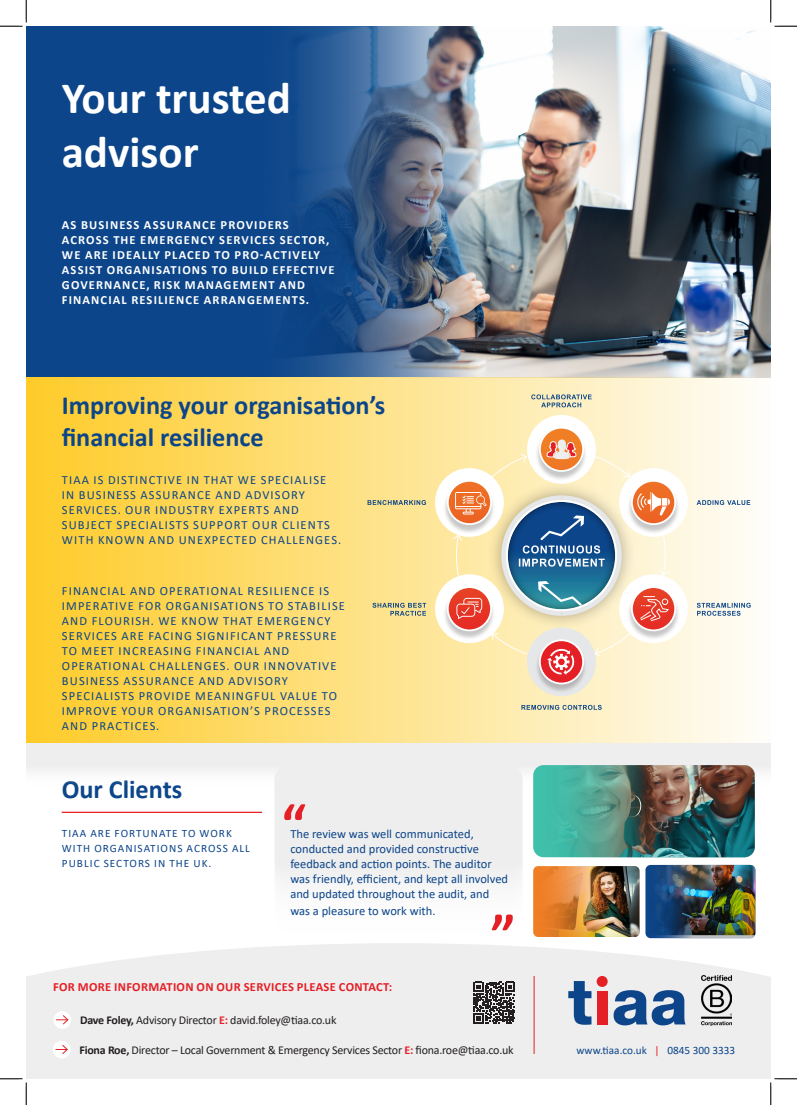
<style>
.page{position:relative;width:797px;height:1105px;background:#fff}
.page>*{position:absolute;margin:0;border:0;box-sizing:border-box;transform-origin:0 0}
.t1{font:700 56.25px "Calibri";color:#e41f25}
.t2{font:700 45px "Calibri";color:#fff}
.t3{font:700 26.25px "Calibri";color:#0c4589}
.t4{font:12.5px/15px "Calibri";letter-spacing:.09em;color:#0c4589}
.t5{font:12.5px/15px "Calibri";color:#0c4589}
.t6{font:700 12.5px/15px "Calibri";letter-spacing:.09em;color:#fff}
.t7{font:700 12.5px "Calibri";letter-spacing:.025em;color:#e41f25}
.t8{font:12px "Calibri";letter-spacing:-.02em;color:#231f20}
.t9{font:11.25px/15px "Calibri";letter-spacing:.09em;color:#0c4589}
.t10{font:11.25px "Calibri";color:#0c4589}
.s1{font-weight:700}
.s2{font-weight:700;color:#e41f25}
.s3{color:#e41f25}
</style>
<div class="page">
<div style="left:274px;top:765px;width:248px;height:172px;background:linear-gradient(to right,#f3f3f4,#f3f3f4);border-radius:14px"></div>
<div style="left:26px;top:26px;width:744px;height:351px;background:#0c4589"></div>
<img style="left:296px;top:26px;width:474px;height:351px">
<hr style="left:62px;top:812px;width:200px;height:1px;background:#e41f25">
<div style="left:26px;top:377px;width:744px;height:367px;background:linear-gradient(to right,#fecb28,#fefdf9)"></div>
<svg style="left:696px;top:500px;width:54px;height:5px"></svg>
<svg style="left:367px;top:500px;width:59px;height:5px"></svg>
<svg style="left:696px;top:603px;width:54px;height:13px"></svg>
<svg style="left:372px;top:603px;width:54px;height:13px"></svg>
<svg style="left:521px;top:705px;width:80px;height:5px"></svg>
<svg style="left:531px;top:394px;width:60px;height:13px"></svg>
<div style="left:487px;top:481px;width:149px;height:149px;background:#231f20;opacity:.35"></div>
<div style="left:527px;top:415px;width:69px;height:69px;background:#fff;border-radius:50%"></div>
<div style="left:527px;top:627px;width:69px;height:69px;background:#e6e7e9;border-radius:50%"></div>
<div style="left:535px;top:428px;width:53px;height:53px;background:#231f20;opacity:.25"></div>
<svg style="left:540px;top:428px;width:43px;height:43px"></svg>
<div style="left:539px;top:427px;width:45px;height:45px;border:2px solid #fff;border-radius:50%"></div>
<div style="left:535px;top:641px;width:53px;height:52px;background:#231f20;opacity:.25"></div>
<svg style="left:540px;top:640px;width:43px;height:43px"></svg>
<div style="left:539px;top:639px;width:45px;height:45px;border:2px solid #fff;border-radius:50%"></div>
<div style="left:435px;top:468px;width:69px;height:69px;background:#fff;border-radius:50%"></div>
<div style="left:435px;top:574px;width:69px;height:69px;background:#fff;border-radius:50%"></div>
<div style="left:619px;top:574px;width:69px;height:69px;background:#fff;border-radius:50%"></div>
<div style="left:619px;top:468px;width:69px;height:69px;background:#fff;border-radius:50%"></div>
<div style="left:627px;top:588px;width:53px;height:52px;background:#231f20;opacity:.25"></div>
<svg style="left:632px;top:587px;width:43px;height:43px"></svg>
<div style="left:631px;top:586px;width:45px;height:45px;border:2px solid #fff;border-radius:50%"></div>
<div style="left:627px;top:481px;width:53px;height:53px;background:#231f20;opacity:.25"></div>
<svg style="left:632px;top:481px;width:43px;height:43px"></svg>
<div style="left:631px;top:480px;width:45px;height:45px;border:2px solid #fff;border-radius:50%"></div>
<svg style="left:491px;top:453px;width:36px;height:25px"></svg>
<svg style="left:594px;top:632px;width:36px;height:26px"></svg>
<svg style="left:594px;top:456px;width:36px;height:22px"></svg>
<svg style="left:491px;top:633px;width:37px;height:22px"></svg>
<svg style="left:658px;top:534px;width:11px;height:43px"></svg>
<svg style="left:452px;top:534px;width:11px;height:42px"></svg>
<svg style="left:636px;top:492px;width:34px;height:23px"></svg>
<svg style="left:639px;top:596px;width:30px;height:26px"></svg>
<svg style="left:547px;top:439px;width:29px;height:20px"></svg>
<div style="left:443px;top:481px;width:52px;height:53px;background:#231f20;opacity:.25"></div>
<svg style="left:448px;top:481px;width:43px;height:43px"></svg>
<div style="left:447px;top:480px;width:45px;height:45px;border:2px solid #fff;border-radius:50%"></div>
<svg style="left:455px;top:492px;width:31px;height:22px"></svg>
<div style="left:443px;top:588px;width:52px;height:52px;background:#231f20;opacity:.25"></div>
<svg style="left:448px;top:587px;width:43px;height:43px"></svg>
<div style="left:447px;top:586px;width:45px;height:45px;border:2px solid #fff;border-radius:50%"></div>
<svg style="left:456px;top:598px;width:26px;height:21px"></svg>
<svg style="left:547px;top:648px;width:27px;height:27px"></svg>
<svg style="left:501px;top:495px;width:120px;height:121px;background:#7598ac"></svg>
<div style="left:26px;top:743px;width:744px;height:44px;background:#eeeeef"></div>
<div style="left:533px;top:765px;width:221px;height:92px;background:#40bfab;border-radius:10px"></div>
<img style="left:538px;top:765px;width:216px;height:92px">
<svg style="left:646px;top:935px;width:109px;height:3px"></svg>
<img style="left:645px;top:865px;width:110px;height:70px">
<svg style="left:26px;top:943px;width:744px;height:136px;background:#efeff0"></svg>
<div style="left:53px;top:1041px;width:18px;height:17px;background:#fff;border-radius:50%"></div>
<svg style="left:55px;top:1045px;width:13px;height:9px"></svg>
<hr style="left:533px;top:976px;width:1px;height:78px;background:#e41f25">
<svg style="left:568px;top:981px;width:23px;height:44px"></svg>
<div style="left:596px;top:991px;width:11px;height:33px;background:#e41f25"></div>
<svg style="left:613px;top:990px;width:72px;height:35px;background:#5a7fac"></svg>
<div style="left:596px;top:976px;width:11px;height:11px;background:#e41f25;border-radius:50%"></div>
<img style="left:533px;top:866px;width:106px;height:71px">
<img style="left:701px;top:976px;width:30px;height:49px">
<svg style="left:473px;top:982px;width:42px;height:41px;background:#636061"></svg>
<div style="left:53px;top:1011px;width:18px;height:18px;background:#fff;border-radius:50%"></div>
<svg style="left:56px;top:1015px;width:13px;height:10px"></svg>
<svg style="left:0;top:0;width:27px;height:27px"></svg>
<svg style="left:0;top:1078px;width:27px;height:27px"></svg>
<svg style="left:770px;top:0;width:27px;height:27px"></svg>
<svg style="left:770px;top:1078px;width:27px;height:27px"></svg>
<p class="t2" style="left:62px;top:66px;width:231px">Your trusted</p>
<p class="t2" style="left:62px;top:120px;width:138px">advisor</p>
<p class="t6" style="left:62px;top:217px;width:274px">AS BUSINESS ASSURANCE PROVIDERS ACROSS THE EMERGENCY SERVICES SECTOR, WE ARE IDEALLY PLACED TO PRO-ACTIVELY ASSIST ORGANISATIONS TO BUILD EFFECTIVE GOVERNANCE, RISK MANAGEMENT AND FINANCIAL RESILIENCE ARRANGEMENTS.</p>
<p class="t3" style="left:62px;top:387px;width:325px">Improving your organisation’s</p>
<p class="t3" style="left:62px;top:419px;width:204px">financial resilience</p>
<p class="t4" style="left:62px;top:472px;width:281px">TIAA IS DISTINCTIVE IN THAT WE SPECIALISE IN BUSINESS ASSURANCE AND ADVISORY SERVICES. OUR INDUSTRY EXPERTS AND SUBJECT SPECIALISTS SUPPORT OUR CLIENTS WITH KNOWN AND UNEXPECTED CHALLENGES.</p>
<p class="t4" style="left:62px;top:583px;width:284px">FINANCIAL AND OPERATIONAL RESILIENCE IS IMPERATIVE FOR ORGANISATIONS TO STABILISE AND FLOURISH. WE KNOW THAT EMERGENCY SERVICES ARE FACING SIGNIFICANT PRESSURE TO MEET INCREASING FINANCIAL AND OPERATIONAL CHALLENGES. OUR INNOVATIVE BUSINESS ASSURANCE AND ADVISORY SPECIALISTS PROVIDE MEANINGFUL VALUE TO IMPROVE YOUR ORGANISATION’S PROCESSES AND PRACTICES.</p>
<p class="t3" style="left:62px;top:771px;width:122px">Our Clients</p>
<p class="t9" style="left:62px;top:825px;width:189px">TIAA ARE FORTUNATE TO WORK<br>WITH ORGANISATIONS ACROSS ALL<br>PUBLIC SECTORS IN THE UK.</p>
<p class="t5" style="left:290px;top:826px;width:219px">The review was well communicated, conducted and provided constructive feedback and action points. The auditor was friendly, efficient, and kept all involved and updated throughout the audit, and</p>
<p class="t5" style="left:290px;top:902px;width:147px">was a pleasure to work with.</p>
<p class="t1" style="left:281px;top:784px;width:26px">“</p>
<p class="t1" style="left:515px;top:950px;width:26px;rotate:-180deg">“</p>
<p class="t7" style="left:53px;top:978px;width:341px">FOR MORE INFORMATION ON OUR SERVICES PLEASE CONTACT:</p>
<p class="t8" style="left:80px;top:1012px;width:258px"><span class="s1">Dave Foley,</span> Advisory Director <span class="s2">E:</span> david.foley@tiaa.co.uk</p>
<p class="t8" style="left:79px;top:1042px;width:436px"><span class="s1">Fiona Roe,</span> Director – Local Government &amp; Emergency Services Sector <span class="s2">E:</span> fiona.roe@tiaa.co.uk</p>
<p class="t10" style="left:576px;top:1043px;width:160px">www.tiaa.co.uk <span class="s3">|</span> 0845 300 3333</p>
</div>
